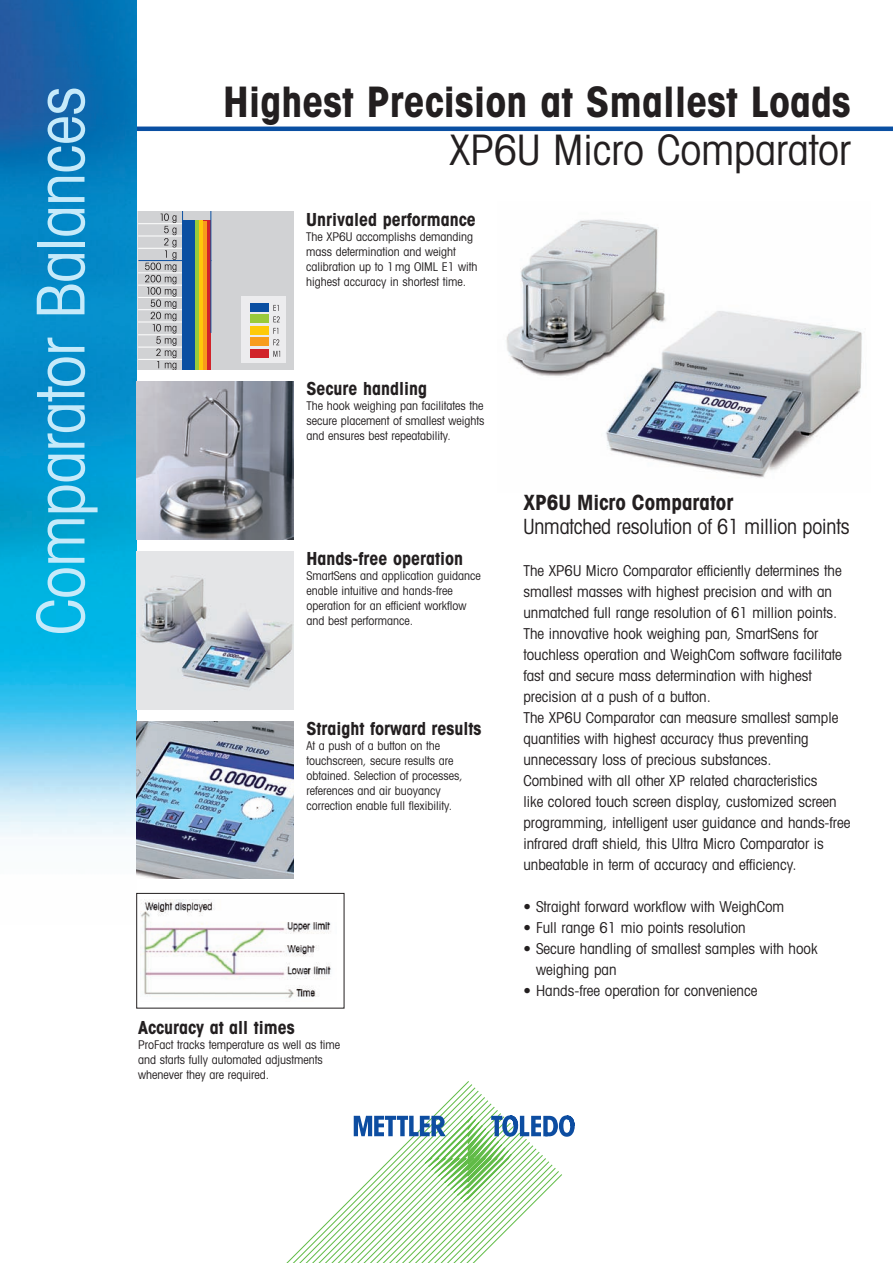
<style>
.page{position:relative;width:893px;height:1263px;background:#fff}
.page>*{position:absolute;margin:0;border:0;box-sizing:border-box;transform-origin:0 0}
.t1{font:condensed 66px "Avant Garde";letter-spacing:-.01em;color:#c6eafa}
.t2{font:700 condensed 42px "Avant Garde";color:#231f20}
.t3{font:condensed 42px "Avant Garde";color:#231f20}
.t4{font:condensed 21px "Avant Garde";letter-spacing:-.005em;color:#231f20;scale:.95 1}
.t5{font:700 condensed 21px "Avant Garde";color:#231f20}
.t6{font:700 condensed 18px "Avant Garde";color:#231f20}
.t7{font:condensed 15px/21px "Avant Garde";color:#231f20}
.t8{font:condensed 12px/15px "Avant Garde";color:#231f20}
</style>
<div class="page">
<img style="left:506px;top:219px;width:356px;height:259px">
<hr style="left:111px;top:127px;width:782px;height:4px;background:#0a4fa2">
<img style="left:0;top:0;width:136px;height:836px">
<svg style="left:286px;top:1081px;width:249px;height:182px"></svg>
<svg style="left:354px;top:1115px;width:221px;height:87px"></svg>
<img style="left:136px;top:382px;width:158px;height:157px">
<img style="left:136px;top:552px;width:158px;height:157px">
<img style="left:136px;top:721px;width:158px;height:158px">
<img style="left:141px;top:899px;width:190px;height:99px">
<div style="left:136px;top:893px;width:208px;height:115px;border:1px solid #231f20"></div>
<div style="left:137px;top:212px;width:157px;height:157px;background:#d1d2d4"></div>
<hr style="left:138px;top:260px;width:73px;height:1px;background:#0a4fa2">
<svg style="left:145px;top:213px;width:31px;height:156px"></svg>
<hr style="left:138px;top:223px;width:73px;height:1px;background:#fff">
<hr style="left:138px;top:236px;width:73px;height:1px;background:#fff">
<hr style="left:138px;top:248px;width:73px;height:1px;background:#fff">
<hr style="left:138px;top:273px;width:73px;height:1px;background:#fff">
<hr style="left:138px;top:285px;width:73px;height:1px;background:#fff">
<hr style="left:138px;top:297px;width:73px;height:1px;background:#fff">
<hr style="left:138px;top:309px;width:73px;height:1px;background:#fff">
<hr style="left:138px;top:322px;width:73px;height:1px;background:#fff">
<hr style="left:138px;top:335px;width:73px;height:1px;background:#fff">
<hr style="left:138px;top:347px;width:73px;height:1px;background:#fff">
<hr style="left:138px;top:359px;width:73px;height:1px;background:#fff">
<div style="left:199px;top:220px;width:12px;height:149px;background:#d1232a"></div>
<div style="left:194px;top:221px;width:13px;height:148px;background:#f89c1c"></div>
<div style="left:190px;top:220px;width:13px;height:149px;background:#feca0a"></div>
<div style="left:186px;top:220px;width:13px;height:149px;background:#99ca3b"></div>
<div style="left:182px;top:220px;width:13px;height:149px;background:#0a4fa2"></div>
<div style="left:241px;top:297px;width:45px;height:66px;background:#ececee"></div>
<svg style="left:273px;top:305px;width:7px;height:17px"></svg>
<svg style="left:273px;top:328px;width:6px;height:17px"></svg>
<svg style="left:273px;top:351px;width:7px;height:6px"></svg>
<div style="left:250px;top:303px;width:18px;height:8px;background:#0a4fa2"></div>
<div style="left:250px;top:314px;width:18px;height:9px;background:#99ca3b"></div>
<div style="left:250px;top:326px;width:18px;height:8px;background:#feca0a"></div>
<div style="left:250px;top:337px;width:18px;height:9px;background:#f89c1c"></div>
<div style="left:250px;top:349px;width:18px;height:8px;background:#d1232a"></div>
<hr style="left:182px;top:212px;width:1px;height:157px;background:#0a4fa2">
<hr style="left:211px;top:212px;width:1px;height:121px;background:#0a4fa2">
<h1 class="t1" style="left:20px;top:635px;width:550px;rotate:-90deg">Comparator Balances</h1>
<h2 class="t2" style="left:223px;top:75px;width:629px">Highest Precision at Smallest Loads</h2>
<h2 class="t3" style="left:449px;top:124px;width:403px">XP6U Micro Comparator</h2>
<p class="t6" style="left:306px;top:208px;width:171px">Unrivaled performance</p>
<p class="t8" style="left:306px;top:229px;width:173px">The XP6U accomplishs demanding mass determination and weight calibration up to 1mg OIML E1 with highest accuracy in shortest time.</p>
<p class="t6" style="left:307px;top:377px;width:122px">Secure handling</p>
<p class="t8" style="left:307px;top:398px;width:179px;text-align:justify">The hook weighing pan facilitates the secure placement of smallest weights and ensures best repeatability.</p>
<p class="t6" style="left:307px;top:547px;width:158px">Hands-free operation</p>
<p class="t8" style="left:307px;top:568px;width:176px">SmartSens and application guidance enable intuitive and hands-free operation for an efficient workflow and best performance.</p>
<p class="t6" style="left:307px;top:716px;width:177px">Straight forward results</p>
<p class="t8" style="left:307px;top:737px;width:158px">At a push of a button on the touchscreen, secure results are obtained. Selection of processes, references and air buoyancy correction enable full flexibility.</p>
<p class="t6" style="left:138px;top:1015px;width:158px">Accuracy at all times</p>
<p class="t8" style="left:138px;top:1036px;width:203px">ProFact tracks temperature as well as time and starts fully automated adjustments whenever they are required.</p>
<h3 class="t5" style="left:523px;top:489px;width:212px">XP6U Micro Comparator</h3>
<h3 class="t4" style="left:523px;top:514px;width:345px">Unmatched resolution of 61 million points</h3>
<p class="t7" style="left:523px;top:560px;width:329px">The XP6U Micro Comparator efficiently determines the smallest masses with highest precision and with an unmatched full range resolution of 61 million points.<br>The innovative hook weighing pan, SmartSens for touchless operation and WeighCom software facilitate fast and secure mass determination with highest precision at a push of a button.<br>The XP6U Comparator can measure smallest sample quantities with highest accuracy thus preventing unnecessary loss of precious substances.<br>Combined with all other XP related characteristics<br>like colored touch screen display, customized screen programming, intelligent user guidance and hands-free infrared draft shield, this Ultra Micro Comparator is unbeatable in term of accuracy and efficiency.</p>
<p class="t7" style="left:523px;top:896px;width:262px">• Straight forward workflow with WeighCom</p>
<p class="t7" style="left:523px;top:917px;width:224px">• Full range 61 mio points resolution</p>
<p class="t7" style="left:536px;top:938px;width:283px;text-indent:-13px">• Secure handling of smallest samples with hook weighing pan</p>
<p class="t7" style="left:523px;top:980px;width:235px">• Hands-free operation for convenience</p>
</div>
